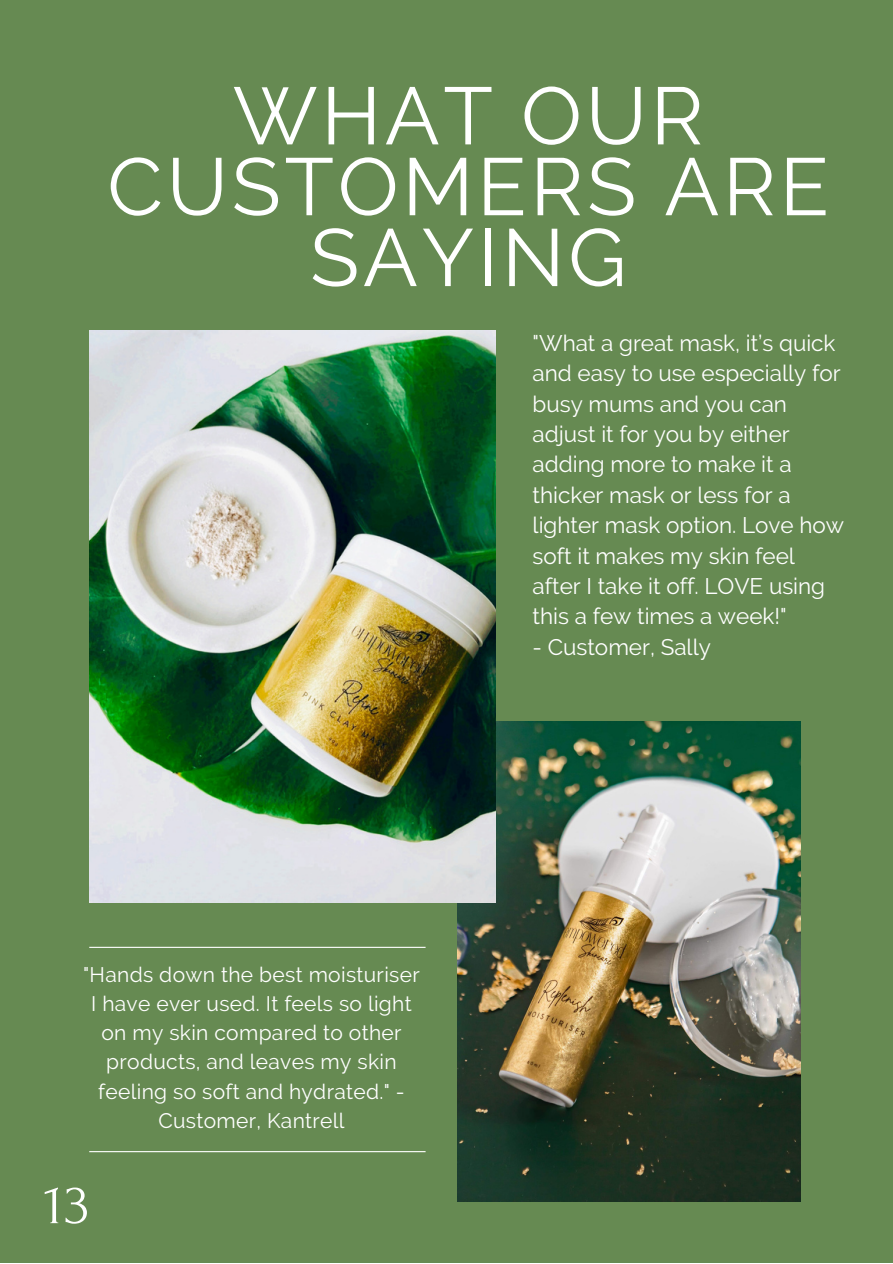
<style>
.page{position:relative;width:893px;height:1264px;background:#fff}
.page>*{position:absolute;margin:0;border:0;box-sizing:border-box;transform-origin:0 0}
.t1{font:81px/70.8px "Raleway";letter-spacing:.045em;color:#fff;text-align:center}
.t2{font:57px "Forum";color:#fff}
.t3{font:22.5px/30.3px "Raleway";color:#fff}
.t4{font:21px/29.2px "Raleway";letter-spacing:.015em;color:#fff;text-align:center}
</style>
<div class="page">
<div style="left:0;top:0;width:892px;height:1262px;background:#668a52"></div>
<img style="left:457px;top:721px;width:343px;height:480px">
<hr style="left:89px;top:946px;width:336px;height:1px;background:#fff">
<img style="left:89px;top:330px;width:406px;height:572px">
<hr style="left:89px;top:1151px;width:336px;height:1px;background:#fff">
<h1 class="t1" style="left:107px;top:80px;width:723px">WHAT OUR<br>CUSTOMERS ARE<br>SAYING</h1>
<p class="t3" style="left:532px;top:328px;width:313px">"What a great mask, it’s quick and easy to use especially for busy mums and you can adjust it for you by either adding more to make it a thicker mask or less for a lighter mask option. Love how soft it makes my skin feel after I take it off. LOVE using this a few times a week!"</p>
<p class="t3" style="left:532px;top:631px;width:180px">- Customer, Sally</p>
<p class="t4" style="left:83px;top:959px;width:338px">"Hands down the best moisturiser<br>I have ever used. It feels so light on my skin compared to other products, and leaves my skin feeling so soft and hydrated." -<br>Customer, Kantrell</p>
<h2 class="t2" style="left:44px;top:1174px;width:46px">13</h2>
</div>
